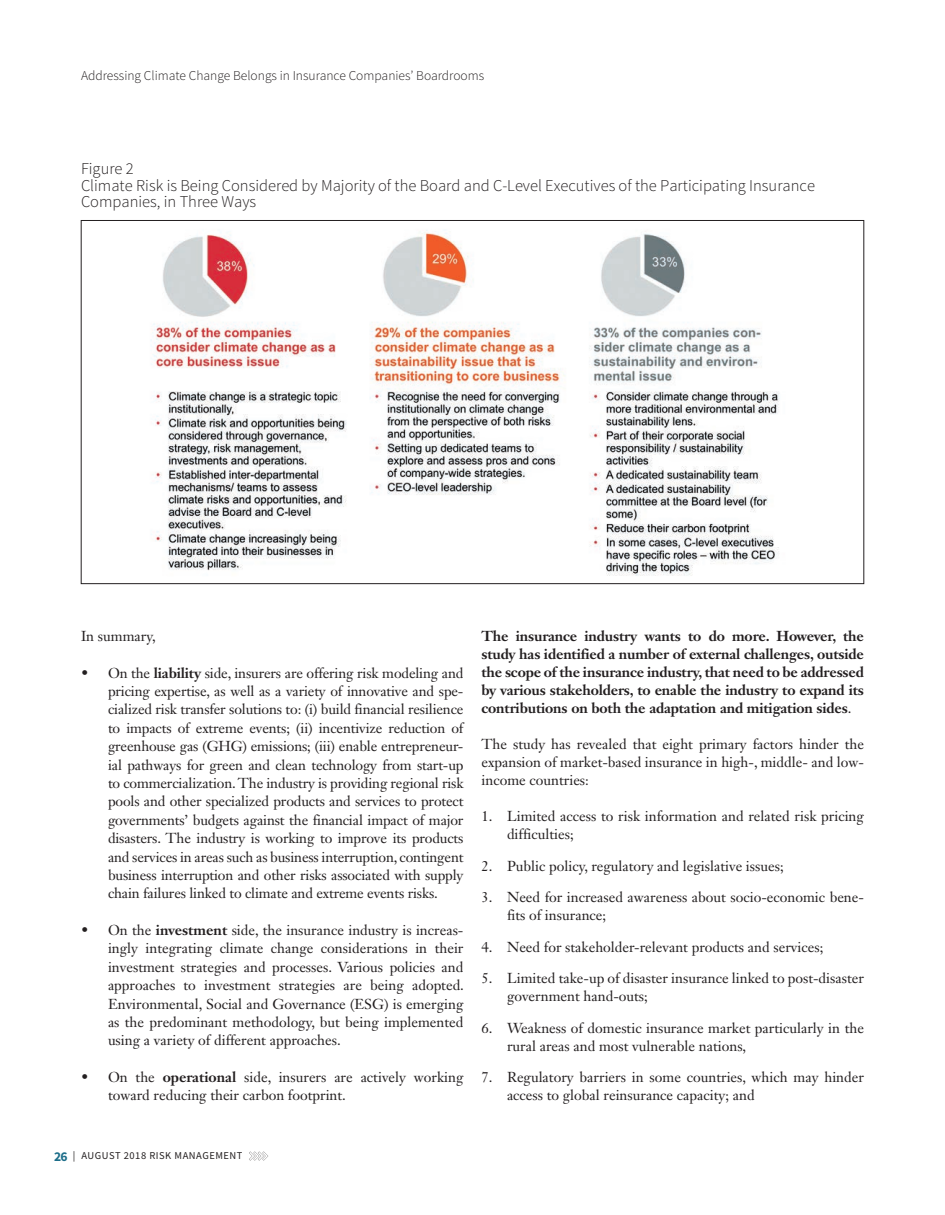
<style>
.page{position:relative;width:945px;height:1215px;background:#fff}
.page>*{position:absolute;margin:0;border:0;box-sizing:border-box;transform-origin:0 0}
.t1{font:300 16.5px/16.5px "Source Sans Pro";color:#231f20}
.t2{font:14.25px/18.5px "Janson Text LT Std";color:#231f20}
.t3{font:700 14.25px/18px "Janson Text LT Std";letter-spacing:-.01em;color:#231f20;text-align:justify}
.t4{font:300 13.5px "Source Sans Pro";color:#231f20}
.t5{font:10.5px "Source Sans Pro";letter-spacing:.05em;color:#231f20}
.s1{font-weight:700}
.s2{font-weight:400}
.s3{font-weight:700;font-size:13.5px;color:#1d6e8a}
</style>
<div class="page">
<svg style="left:249px;top:1151px;width:19px;height:10px"></svg>
<img style="left:151px;top:230px;width:628px;height:346px">
<p class="t4" style="left:81px;top:67px;width:405px">Addressing Climate Change Belongs in Insurance Companies’ Boardrooms</p>
<p class="t1" style="left:81px;top:161px;width:736px">Figure 2<br>Climate Risk is Being Considered by Majority of the Board and C-Level Executives of the Participating Insurance<br>Companies, in Three Ways</p>
<p class="t2" style="left:81px;top:627px;width:76px">In summary,</p>
<p class="t2" style="left:108px;top:663px;width:357px;text-align:justify;text-indent:-27px">• On the <span class="s1">liability</span> side, insurers are offering risk modeling and pricing expertise, as well as a variety of innovative and spe&shy;cialized risk transfer solutions to: (i) build financial resilience to impacts of extreme events; (ii) incentivize reduction of greenhouse gas (GHG) emissions; (iii) enable entrepreneur&shy;ial pathways for green and clean technology from start-up to commercialization. The industry is providing regional risk pools and other specialized products and services to protect governments’ budgets against the financial impact of major disasters. The industry is working to improve its products and services in areas such as business interruption, contingent business interruption and other risks associated with supply chain failures linked to climate and extreme events risks.</p>
<p class="t2" style="left:108px;top:921px;width:358px;text-align:justify;text-indent:-27px">• On the <span class="s1">investment</span> side, the insurance industry is increas&shy;ingly integrating climate change considerations in their investment strategies and processes. Various policies and approaches to investment strategies are being adopted.<br>Environmental, Social and Governance (ESG) is emerging as the predominant methodology, but being implemented using a variety of different approaches.</p>
<p class="t2" style="left:108px;top:1067px;width:357px;text-indent:-27px">• On the <span class="s1">operational</span> side, insurers are actively working toward reducing their carbon footprint.</p>
<p class="t3" style="left:482px;top:627px;width:384px">The insurance industry wants to do more. However, the study has identified a number of external challenges, outside the scope of the insurance industry, that need to be addressed by various stakeholders, to enable the industry to expand its contributions on both the adaptation and mitigation sides<span class="s2">.</span></p>
<p class="t2" style="left:482px;top:735px;width:384px;line-height:18px;text-align:justify">The study has revealed that eight primary factors hinder the expansion of market-based insurance in high-, middle- and low&shy;income countries:</p>
<p class="t2" style="left:507px;top:807px;width:358px;line-height:18px;text-indent:-25px">1. Limited access to risk information and related risk pricing difficulties;</p>
<p class="t2" style="left:482px;top:856px;width:304px">2. Public policy, regulatory and legislative issues;</p>
<p class="t2" style="left:507px;top:888px;width:359px;line-height:18px;text-indent:-25px">3. Need for increased awareness about socio-economic bene&shy;fits of insurance;</p>
<p class="t2" style="left:482px;top:937px;width:343px">4. Need for stakeholder- relevant products and services;</p>
<p class="t2" style="left:507px;top:969px;width:359px;line-height:18px;text-indent:-25px">5. Limited take-up of disaster insurance linked to post- disaster government hand- outs;</p>
<p class="t2" style="left:507px;top:1019px;width:358px;line-height:18px;text-indent:-25px">6. Weakness of domestic insurance market particularly in the rural areas and most vulnerable nations,</p>
<p class="t2" style="left:507px;top:1068px;width:359px;line-height:18px;text-indent:-25px">7. Regulatory barriers in some countries, which may hinder access to global reinsurance capacity; and</p>
<p class="t5" style="left:54px;top:1149px;width:190px"><span class="s3">26</span> | AUGUST 2018 RISK MANAGEMENT</p>
</div>
